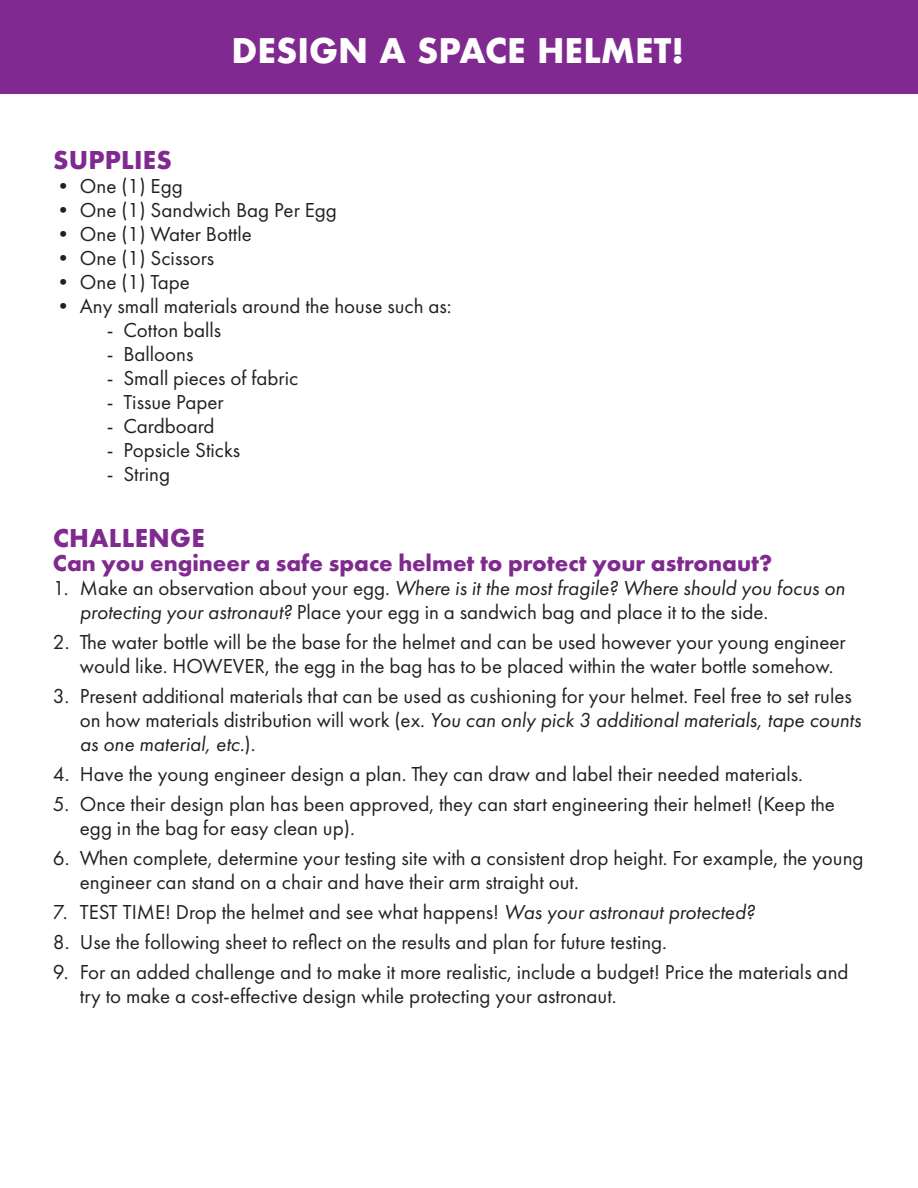
<style>
.page{position:relative;width:918px;height:1188px;background:#fff}
.page>*{position:absolute;margin:0;border:0;box-sizing:border-box;transform-origin:0 0}
.t1{font:700 33px "Futura";color:#fff}
.t2{font:700 27px "Futura PT";letter-spacing:.01em;color:#802990}
.t3{font:700 24px "Futura PT";color:#802990}
.t4{font:21px/24px "Futura PT";color:#24201f}
.s1{font-style:italic}
</style>
<div class="page">
<div style="left:0;top:0;width:918px;height:94px;background:#802990"></div>
<h1 class="t1" style="left:231px;top:27px;width:454px">DESIGN A SPACE HELMET!</h1>
<p class="t2" style="left:53px;top:143px;width:120px">SUPPLIES</p>
<p class="t4" style="left:53px;top:174px;width:131px">• One (1) Egg</p>
<p class="t4" style="left:53px;top:198px;width:286px">• One (1) Sandwich Bag Per Egg</p>
<p class="t4" style="left:53px;top:222px;width:201px">• One (1) Water Bottle</p>
<p class="t4" style="left:53px;top:246px;width:163px">• One (1) Scissors</p>
<p class="t4" style="left:53px;top:270px;width:139px">• One (1) Tape</p>
<p class="t4" style="left:53px;top:294px;width:400px">• Any small materials around the house such as:</p>
<p class="t4" style="left:107px;top:318px;width:116px">- Cotton balls</p>
<p class="t4" style="left:107px;top:342px;width:88px">- Balloons</p>
<p class="t4" style="left:107px;top:366px;width:193px">- Small pieces of fabric</p>
<p class="t4" style="left:107px;top:390px;width:118px">- Tissue Paper</p>
<p class="t4" style="left:107px;top:414px;width:109px">- Cardboard</p>
<p class="t4" style="left:107px;top:438px;width:135px">- Popsicle Sticks</p>
<p class="t4" style="left:107px;top:462px;width:65px">- String</p>
<p class="t2" style="left:53px;top:521px;width:153px">CHALLENGE</p>
<p class="t3" style="left:53px;top:548px;width:721px">Can you engineer a safe space helmet to protect your astronaut?</p>
<p class="t4" style="left:80px;top:576px;width:767px;text-indent:-27px">1. Make an observation about your egg. <span class="s1">Where is it the most fragile? Where should you focus on protecting your astronaut?</span> Place your egg in a sandwich bag and place it to the side.</p>
<p class="t4" style="left:80px;top:630px;width:767px;text-indent:-27px">2. The water bottle will be the base for the helmet and can be used however your young engineer would like. HOWEVER, the egg in the bag has to be placed within the water bottle somehow.</p>
<p class="t4" style="left:80px;top:684px;width:783px;text-indent:-27px">3. Present additional materials that can be used as cushioning for your helmet. Feel free to set rules on how materials distribution will work (ex. <span class="s1">You can only pick 3 additional materials, tape counts as one material, etc.</span>).</p>
<p class="t4" style="left:53px;top:762px;width:752px">4. Have the young engineer design a plan. They can draw and label their needed materials.</p>
<p class="t4" style="left:80px;top:792px;width:757px;text-indent:-27px">5. Once their design plan has been approved, they can start engineering their helmet! (Keep the egg in the bag for easy clean up).</p>
<p class="t4" style="left:80px;top:846px;width:785px;text-indent:-27px">6. When complete, determine your testing site with a consistent drop height. For example, the young engineer can stand on a chair and have their arm straight out.</p>
<p class="t4" style="left:53px;top:900px;width:704px">7. TEST TIME! Drop the helmet and see what happens! <span class="s1">Was your astronaut protected?</span></p>
<p class="t4" style="left:53px;top:930px;width:616px">8. Use the following sheet to reflect on the results and plan for future testing.</p>
<p class="t4" style="left:80px;top:960px;width:770px;text-indent:-27px">9. For an added challenge and to make it more realistic, include a budget! Price the materials and try to make a cost-effective design while protecting your astronaut.</p>
</div>
